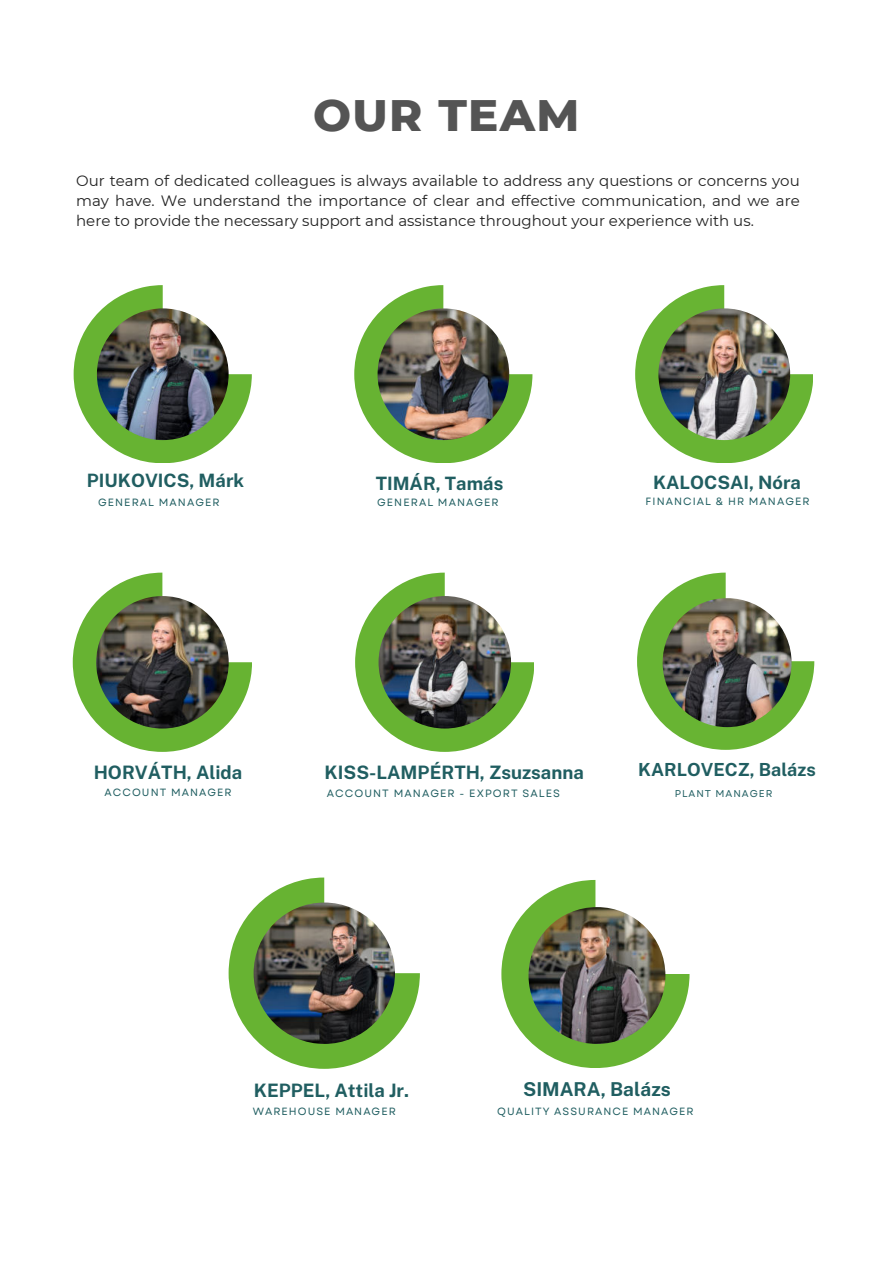
<style>
.page{position:relative;width:893px;height:1264px;background:#fff}
.page>*{position:absolute;margin:0;border:0;box-sizing:border-box;transform-origin:0 0}
.t1{font:800 45px "Montserrat";letter-spacing:.03em;color:#545454}
.t2{font:700 19.05px "Public Sans";color:#205e61}
.t3{font:700 18.45px "Public Sans";color:#205e61}
.t4{font:700 18px "Public Sans";color:#205e61}
.t5{font:15px/20.2px "Montserrat";color:#212121;text-align:justify}
.t6{font:10.65px "Garet";letter-spacing:.1em;color:#205e61}
.t7{font:10.5px "Garet";letter-spacing:.1em;color:#205e61}
.t8{font:9.9px "Garet";letter-spacing:.1em;color:#205e61}
</style>
<div class="page">
<svg style="left:74px;top:285px;width:177px;height:178px"></svg>
<img style="left:97px;top:308px;width:131px;height:132px;border-radius:50%">
<svg style="left:354px;top:285px;width:178px;height:178px"></svg>
<img style="left:377px;top:308px;width:132px;height:132px;border-radius:50%">
<svg style="left:635px;top:285px;width:177px;height:178px"></svg>
<img style="left:658px;top:308px;width:132px;height:132px;border-radius:50%">
<svg style="left:228px;top:877px;width:192px;height:191px"></svg>
<img style="left:253px;top:902px;width:142px;height:141px;border-radius:50%">
<svg style="left:73px;top:572px;width:178px;height:179px"></svg>
<img style="left:96px;top:596px;width:133px;height:132px;border-radius:50%">
<svg style="left:355px;top:572px;width:179px;height:179px"></svg>
<img style="left:378px;top:596px;width:133px;height:132px;border-radius:50%">
<svg style="left:637px;top:572px;width:177px;height:177px"></svg>
<img style="left:662px;top:598px;width:129px;height:129px;border-radius:50%">
<svg style="left:501px;top:880px;width:188px;height:187px"></svg>
<img style="left:528px;top:907px;width:137px;height:136px;border-radius:50%">
<h1 class="t1" style="left:313px;top:82px;width:268px">OUR TEAM</h1>
<p class="t5" style="left:76px;top:170px;width:725px">Our team of dedicated colleagues is always available to address any questions or concerns you may have. We understand the importance of clear and effective communication, and we are here to provide the necessary support and assistance throughout your experience with us.</p>
<p class="t3" style="left:87px;top:467px;width:159px">PIUKOVICS, Márk</p>
<p class="t7" style="left:98px;top:496px;width:123px">GENERAL MANAGER</p>
<p class="t3" style="left:376px;top:470px;width:129px">TIMÁR, Tamás</p>
<p class="t7" style="left:377px;top:496px;width:123px">GENERAL MANAGER</p>
<p class="t3" style="left:653px;top:469px;width:149px">KALOCSAI, Nóra</p>
<p class="t7" style="left:645px;top:495px;width:165px">FINANCIAL &amp; HR MANAGER</p>
<p class="t3" style="left:94px;top:758px;width:150px">HORVÁTH, Alida</p>
<p class="t7" style="left:105px;top:786px;width:128px">ACCOUNT MANAGER</p>
<p class="t3" style="left:324px;top:758px;width:261px">KISS-LAMPÉRTH, Zsuzsanna</p>
<p class="t6" style="left:326px;top:787px;width:235px">ACCOUNT MANAGER - EXPORT SALES</p>
<p class="t4" style="left:638px;top:756px;width:179px">KARLOVECZ, Balázs</p>
<p class="t8" style="left:674px;top:787px;width:99px">PLANT MANAGER</p>
<p class="t3" style="left:254px;top:1076px;width:157px">KEPPEL, Attila Jr.</p>
<p class="t7" style="left:253px;top:1105px;width:145px">WAREHOUSE MANAGER</p>
<p class="t2" style="left:523px;top:1075px;width:149px">SIMARA, Balázs</p>
<p class="t7" style="left:497px;top:1105px;width:198px">QUALITY ASSURANCE MANAGER</p>
</div>
